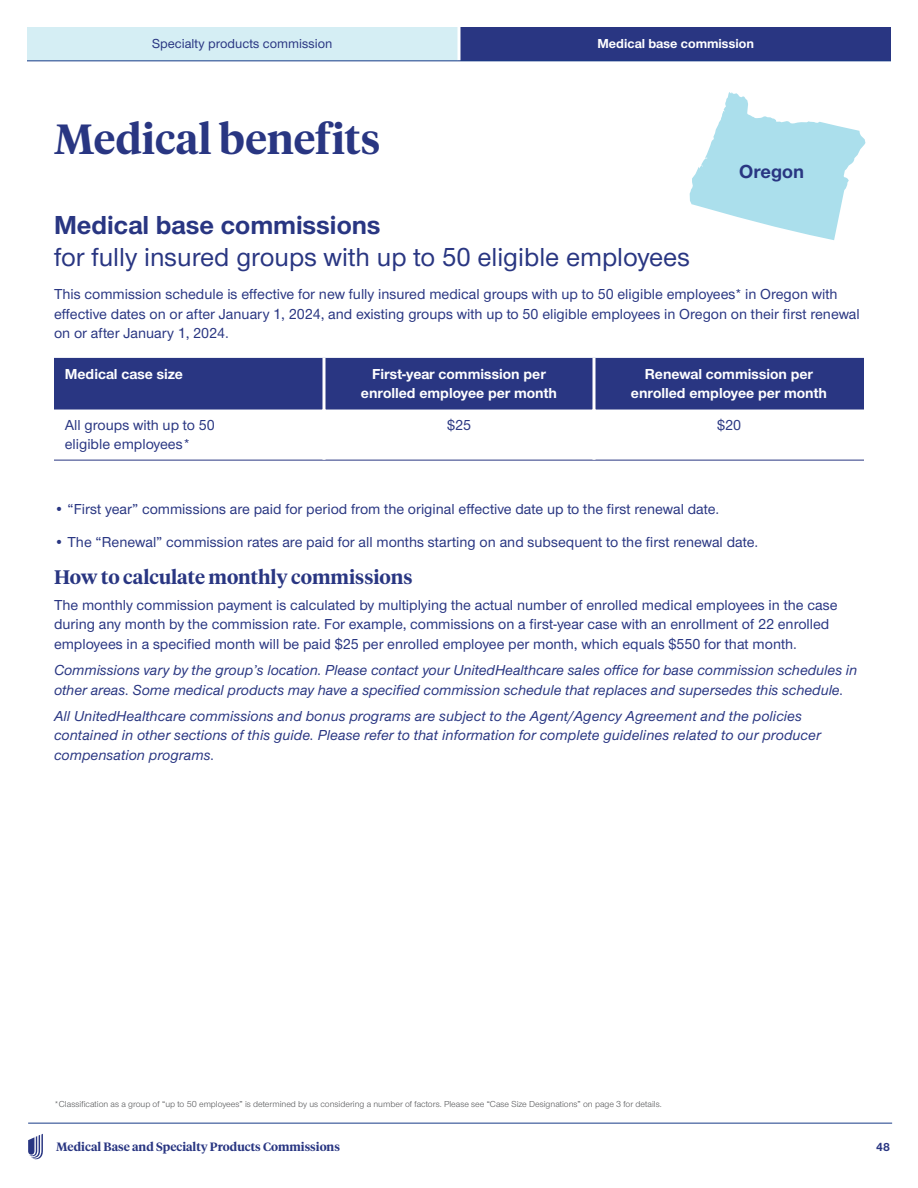
<style>
.page{position:relative;width:918px;height:1188px;background:#fff}
.page>*{position:absolute;margin:0;border:0;box-sizing:border-box;transform-origin:0 0}
.t1{font:600 42px "UHC Serif Headline";color:#293682}
.t2{font:500 27px "UHC Sans";color:#293682}
.t3{font:700 27px "UHC Sans";color:#293682}
.t4{font:600 19.5px "UHC Serif Headline";color:#293682}
.t5{font:700 19.5px "UHC Sans";color:#293682}
.t6{font:500 15px/19.5px "UHC Sans";color:#293682}
.t7{font:italic 500 15px/19.5px "UHC Sans";color:#293682}
.t8{font:700 15px/19.5px "UHC Sans";color:#fff;text-align:center}
.t9{font:500 13.5px "UHC Sans";color:#293682}
.t10{font:700 13.5px "UHC Sans";color:#fff}
.t11{font:600 12px "UHC Serif Headline";color:#293682}
.t12{font:700 12px "UHC Sans";color:#293682}
.t13{font:9px "UHC Sans";color:#58595b}
</style>
<div class="page">
<svg style="left:28px;top:1134px;width:15px;height:26px"></svg>
<hr style="left:28px;top:1123px;width:864px;height:1px;background:#173b87">
<svg style="left:690px;top:92px;width:175px;height:148px"></svg>
<div style="left:27px;top:27px;width:864px;height:33px;background:#293682"></div>
<div style="left:27px;top:27px;width:431px;height:33px;background:#d5eef4"></div>
<hr style="left:458px;top:23px;width:2px;height:38px;background:#fff">
<hr style="left:27px;top:60px;width:864px;height:1px;background:#173b87">
<div style="left:54px;top:358px;width:810px;height:51px;background:#293682"></div>
<hr style="left:54px;top:409px;width:268px;height:1px;background:#293682">
<hr style="left:326px;top:409px;width:266px;height:1px;background:#293682">
<hr style="left:596px;top:409px;width:268px;height:1px;background:#293682">
<hr style="left:54px;top:460px;width:270px;height:1px;background:#293682">
<hr style="left:324px;top:460px;width:270px;height:1px;background:#293682">
<hr style="left:594px;top:460px;width:270px;height:1px;background:#293682">
<svg style="left:322px;top:358px;width:4px;height:51px"></svg>
<svg style="left:592px;top:358px;width:4px;height:51px"></svg>
<p class="t9" style="left:152px;top:34px;width:182px">Specialty products commission</p>
<p class="t10" style="left:597px;top:34px;width:158px">Medical base commission</p>
<h1 class="t1" style="left:54px;top:111px;width:328px">Medical benefits</h1>
<h3 class="t5" style="left:739px;top:158px;width:66px">Oregon</h3>
<h2 class="t3" style="left:54px;top:207px;width:328px">Medical base commissions</h2>
<h2 class="t2" style="left:54px;top:239px;width:638px">for fully insured groups with up to 50 eligible employees</h2>
<p class="t6" style="left:54px;top:284px;width:807px">This commission schedule is effective for new fully insured medical groups with up to 50 eligible employees* in Oregon with effective dates on or after January 1, 2024, and existing groups with up to 50 eligible employees in Oregon on their first renewal on or after January 1, 2024.</p>
<p class="t8" style="left:65px;top:363px;width:120px">Medical case size</p>
<p class="t8" style="left:361px;top:363px;width:198px">First-year commission per enrolled employee per month</p>
<p class="t8" style="left:631px;top:363px;width:198px">Renewal commission per enrolled employee per month</p>
<p class="t6" style="left:65px;top:414px;width:152px">All groups with up to 50 eligible employees*</p>
<p class="t6" style="left:447px;top:414px;width:25px">$25</p>
<p class="t6" style="left:717px;top:414px;width:25px">$20</p>
<p class="t6" style="left:54px;top:498px;width:667px">• “First year” commissions are paid for period from the original effective date up to the first renewal date.</p>
<p class="t6" style="left:54px;top:531px;width:706px">• The “Renewal” commission rates are paid for all months starting on and subsequent to the first renewal date.</p>
<h3 class="t4" style="left:54px;top:563px;width:360px">How to calculate monthly commissions</h3>
<p class="t6" style="left:54px;top:595px;width:785px">The monthly commission payment is calculated by multiplying the actual number of enrolled medical employees in the case during any month by the commission rate. For example, commissions on a first-year case with an enrollment of 22 enrolled employees in a specified month will be paid $25 per enrolled employee per month, which equals $550 for that month.</p>
<p class="t7" style="left:54px;top:660px;width:805px">Commissions vary by the group’s location. Please contact your UnitedHealthcare sales office for base commission schedules in other areas. Some medical products may have a specified commission schedule that replaces and supersedes this schedule.</p>
<p class="t7" style="left:54px;top:705px;width:768px">All UnitedHealthcare commissions and bonus programs are subject to the Agent/Agency Agreement and the policies contained in other sections of this guide. Please refer to that information for complete guidelines related to our producer compensation programs.</p>
<p class="t13" style="left:54px;top:1098px;width:609px">*Classification as a group of “up to 50 employees” is determined by us considering a number of factors. Please see “Case Size Designations” on page 3 for details.</p>
<p class="t11" style="left:56px;top:1139px;width:285px">Medical Base and Specialty Products Commissions</p>
<p class="t12" style="left:876px;top:1139px;width:15px">48</p>
</div>
